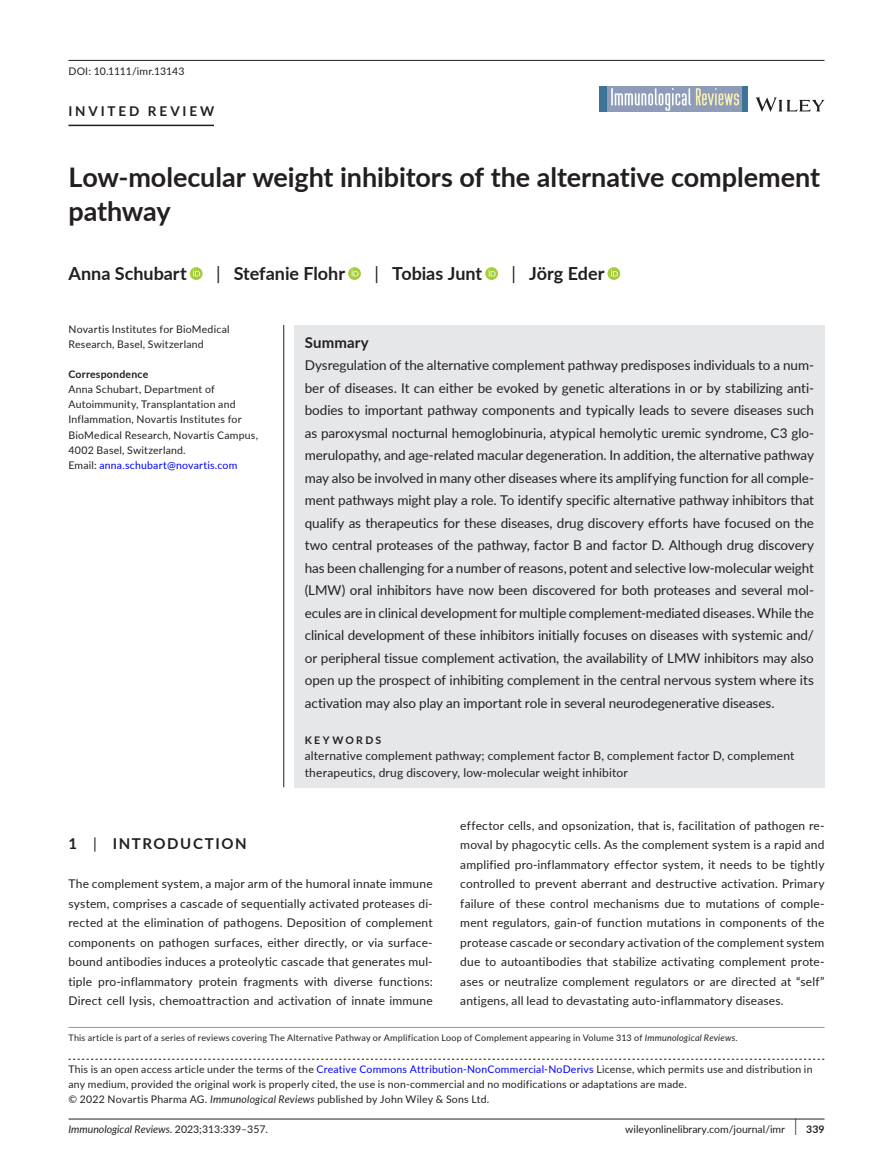
<style>
.page{position:relative;width:893px;height:1174px;background:#fff}
.page>*{position:absolute;margin:0;border:0;box-sizing:border-box;transform-origin:0 0}
.t1{font:700 27px/34.5px "Lato";letter-spacing:-.005em;color:#231f20}
.t2{font:700 18px "Lato";color:#231f20}
.t3{font:700 15px "Lato";letter-spacing:.1em;color:#231f20}
.t4{font:700 15px "Lato";letter-spacing:.01em;color:#231f20}
.t5{font:13.5px/22.5px "Lato";letter-spacing:-.005em;color:#231f20;text-align:justify}
.t6{font:700 13.5px "Lato";letter-spacing:.21em;color:#231f20}
.t7{font:12px/19.5px "Lato";letter-spacing:.015em;color:#231f20;text-align:justify}
.t8{font:10.5px/15px "Lato";letter-spacing:.02em;color:#231f20}
.t9{font:italic 10.5px "Lato";color:#231f20}
.t10{font:10.5px "Lato";color:#231f20}
.t11{font:10.5px "Lato";letter-spacing:-.005em;color:#231f20}
.t12{font:700 10.5px "Lato";letter-spacing:.02em;color:#231f20}
.t13{font:700 10.5px "Lato";letter-spacing:.22em;color:#231f20}
.t14{font:9px "Lato";letter-spacing:.025em;color:#231f20}
.s1{font-weight:400}
.s2{color:#00f}
.s3{font-style:italic}
.s4{font-style:normal}
.s5{font-size:17.4px}
.s6{font-weight:700}
</style>
<div class="page">
<hr style="left:68px;top:1118px;width:756px;height:1px;background:#231f20">
<svg style="left:756px;top:97px;width:68px;height:15px"></svg>
<svg style="left:606px;top:87px;width:137px;height:25px"></svg>
<div style="left:599px;top:87px;width:7px;height:25px;background:#3c7396"></div>
<div style="left:743px;top:87px;width:5px;height:25px;background:#3c7396"></div>
<img style="left:611px;top:89px;width:127px;height:21px">
<hr style="left:68px;top:60px;width:756px;height:1px;background:#231f20">
<hr style="left:68px;top:125px;width:146px;height:1px;background:#231f20">
<svg style="left:190px;top:267px;width:13px;height:13px"></svg>
<svg style="left:193px;top:269px;width:7px;height:7px"></svg>
<svg style="left:348px;top:267px;width:13px;height:13px"></svg>
<svg style="left:352px;top:269px;width:6px;height:7px"></svg>
<svg style="left:485px;top:267px;width:13px;height:13px"></svg>
<svg style="left:489px;top:269px;width:7px;height:7px"></svg>
<svg style="left:607px;top:267px;width:13px;height:13px"></svg>
<svg style="left:611px;top:269px;width:7px;height:7px"></svg>
<svg style="left:68px;top:1058px;width:756px;height:1px"></svg>
<div style="left:294px;top:325px;width:530px;height:462px;background:#e6e7e9"></div>
<hr style="left:283px;top:325px;width:1px;height:462px;background:#231f20">
<hr style="left:68px;top:1027px;width:756px;height:1px;background:#939598">
<p class="t11" style="left:68px;top:64px;width:118px">DOI: 10.1111/imr.13143</p>
<p class="t6" style="left:68px;top:101px;width:148px">INVITED REVIEW</p>
<h1 class="t1" style="left:68px;top:159px;width:753px">Low-molecular weight inhibitors of the alternative complement pathway</h1>
<h2 class="t2" style="left:68px;top:260px;width:120px">Anna Schubart</h2>
<h2 class="t2" style="left:216px;top:260px;width:131px"><span class="s1">|</span> Stefanie Flohr</h2>
<h2 class="t2" style="left:374px;top:260px;width:109px"><span class="s1">|</span> Tobias Junt</h2>
<h2 class="t2" style="left:511px;top:260px;width:94px"><span class="s1">|</span> Jörg Eder</h2>
<p class="t8" style="left:68px;top:322px;width:163px">Novartis Institutes for BioMedical<br>Research, Basel, Switzerland</p>
<p class="t12" style="left:68px;top:367px;width:81px">Correspondence</p>
<p class="t8" style="left:68px;top:382px;width:191px">Anna Schubart, Department of Autoimmunity, Transplantation and Inflammation, Novartis Institutes for BioMedical Research, Novartis Campus, 4002 Basel, Switzerland.<br>Email: <span class="s2">anna.schubart@novartis.com</span></p>
<p class="t4" style="left:305px;top:331px;width:66px">Summary</p>
<p class="t5" style="left:305px;top:353px;width:511px">Dysregulation of the alternative complement pathway predisposes individuals to a num&shy;ber of diseases. It can either be evoked by genetic alterations in or by stabilizing anti&shy;bodies to important pathway components and typically leads to severe diseases such as paroxysmal nocturnal hemoglobinuria, atypical hemolytic uremic syndrome, C3 glo&shy;merulopathy, and age-related macular degeneration. In addition, the alternative pathway may also be involved in many other diseases where its amplifying function for all comple&shy;ment pathways might play a role. To identify specific alternative pathway inhibitors that qualify as therapeutics for these diseases, drug discovery efforts have focused on the two central proteases of the pathway, factor B and factor D. Although drug discovery has been challenging for a number of reasons, potent and selective low-molecular weight (LMW) oral inhibitors have now been discovered for both proteases and several mol&shy;ecules are in clinical development for multiple complement-mediated diseases. While the clinical development of these inhibitors initially focuses on diseases with systemic and/ or peripheral tissue complement activation, the availability of LMW inhibitors may also open up the prospect of inhibiting complement in the central nervous system where its activation may also play an important role in several neurodegenerative diseases.</p>
<p class="t13" style="left:305px;top:732px;width:78px">KEYWORDS</p>
<p class="t7" style="left:305px;top:747px;width:491px;line-height:16.5px">alternative complement pathway; complement factor B, complement factor D, complement therapeutics, drug discovery, low-molecular weight inhibitor</p>
<p class="t3" style="left:68px;top:833px;width:180px">1 <span class="s1">|</span> INTRODUCTION</p>
<p class="t7" style="left:68px;top:873px;width:366px">The complement system, a major arm of the humoral innate immune system, comprises a cascade of sequentially activated proteases di&shy;rected at the elimination of pathogens. Deposition of complement components on pathogen surfaces, either directly, or via surface&shy;bound antibodies induces a proteolytic cascade that generates mul&shy;tiple pro-inflammatory protein fragments with diverse functions:<br>Direct cell lysis, chemoattraction and activation of innate immune</p>
<p class="t7" style="left:460px;top:815px;width:366px">effector cells, and opsonization, that is, facilitation of pathogen re&shy;moval by phagocytic cells. As the complement system is a rapid and amplified pro-inflammatory effector system, it needs to be tightly controlled to prevent aberrant and destructive activation. Primary failure of these control mechanisms due to mutations of comple&shy;ment regulators, gain-of function mutations in components of the protease cascade or secondary activation of the complement system due to autoantibodies that stabilize activating complement prote&shy;ases or neutralize complement regulators or are directed at “self” antigens, all lead to devastating auto-inflammatory diseases.</p>
<p class="t14" style="left:68px;top:1031px;width:671px">This article is part of a series of reviews covering The Alternative Pathway or Amplification Loop of Complement appearing in Volume 313 of <span class="s3">Immunological Reviews</span>.</p>
<p class="t8" style="left:68px;top:1061px;width:746px">This is an open access article under the terms of the <span class="s2">Creative Commons Attribution-NonCommercial-NoDerivs</span> License, which permits use and distribution in any medium, provided the original work is properly cited, the use is non-commercial and no modifications or adaptations are made.<br>© 2022 Novartis Pharma AG. <span class="s3">Immunological Reviews</span> published by John Wiley &amp; Sons Ltd.</p>
<p class="t9" style="left:68px;top:1121px;width:201px">Immunological Reviews. <span class="s4">2023;313:339–357.</span></p>
<p class="t10" style="left:625px;top:1121px;width:201px">wileyonlinelibrary.com/journal/imr <span class="s5">|</span> <span class="s6">339</span></p>
</div>
